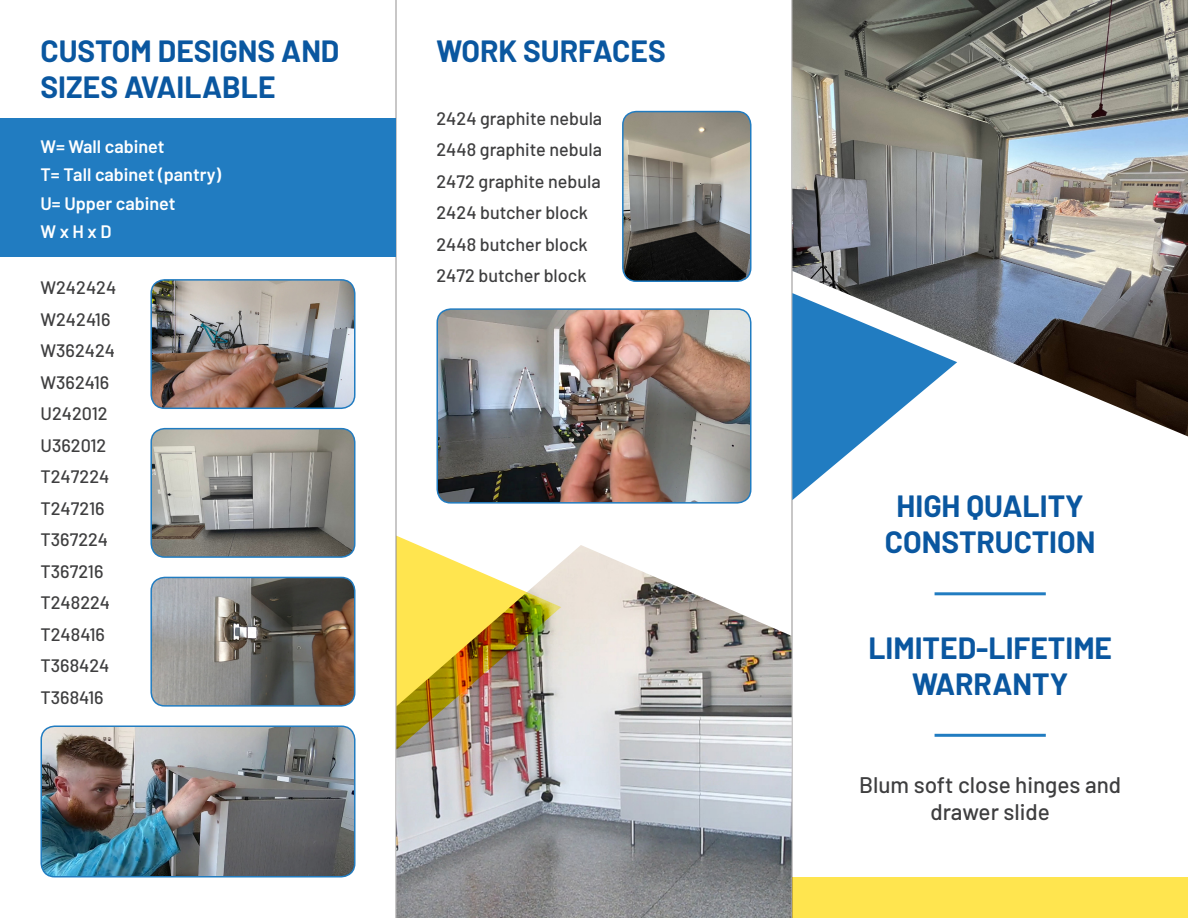
<style>
.page{position:relative;width:1188px;height:918px;background:#fff}
.page>*{position:absolute;margin:0;border:0;box-sizing:border-box;transform-origin:0 0}
.t1{font:700 30px/36px "Barlow";color:#0a57a0;text-align:center}
.t2{font:500 22.5px/27px "Barlow";color:#3e3e3f;text-align:center}
.t3{font:500 18px "Barlow";color:#3e3e3f}
.t4{font:600 18px "Barlow";color:#fff}
</style>
<div class="page">
<hr style="left:396px;top:0;width:1px;height:918px;background:#231f20">
<hr style="left:792px;top:0;width:1px;height:918px;background:#231f20">
<img style="left:153px;top:430px;width:200px;height:125px">
<div style="left:150px;top:428px;width:206px;height:130px;border:2px solid #217cc1;border-radius:14px"></div>
<img style="left:152px;top:577px;width:202px;height:127px">
<div style="left:150px;top:577px;width:206px;height:130px;border:2px solid #217cc1;border-radius:14px"></div>
<img style="left:43px;top:728px;width:310px;height:147px">
<div style="left:40px;top:725px;width:316px;height:153px;border:2px solid #217cc1;border-radius:14px"></div>
<img style="left:153px;top:282px;width:200px;height:125px">
<div style="left:150px;top:279px;width:206px;height:130px;border:2px solid #217cc1;border-radius:14px"></div>
<div style="left:0;top:119px;width:396px;height:138px;background:#217cc1"></div>
<img style="left:439px;top:311px;width:310px;height:190px">
<div style="left:436px;top:308px;width:316px;height:196px;border:2px solid #217cc1;border-radius:14px"></div>
<img style="left:623px;top:113px;width:126px;height:168px">
<div style="left:622px;top:111px;width:130px;height:171px;border:2px solid #217cc1;border-radius:14px"></div>
<img style="left:396px;top:545px;width:396px;height:373px">
<img style="left:396px;top:536px;width:165px;height:214px">
<img style="left:792px;top:0;width:396px;height:436px">
<svg style="left:792px;top:293px;width:165px;height:207px"></svg>
<div style="left:792px;top:878px;width:396px;height:40px;background:#ffe54f"></div>
<hr style="left:935px;top:592px;width:111px;height:3px;background:#217cc1">
<hr style="left:935px;top:734px;width:111px;height:3px;background:#217cc1">
<p class="t1" style="left:40px;top:32px;width:300px;text-align:left">CUSTOM DESIGNS AND<br>SIZES AVAILABLE</p>
<p class="t4" style="left:40px;top:135px;width:125px">W= Wall cabinet</p>
<p class="t4" style="left:40px;top:164px;width:182px">T= Tall cabinet (pantry)</p>
<p class="t4" style="left:40px;top:192px;width:136px">U= Upper cabinet</p>
<p class="t4" style="left:40px;top:221px;width:73px">W x H x D</p>
<p class="t3" style="left:40px;top:276px;width:77px">W242424</p>
<p class="t3" style="left:40px;top:308px;width:72px">W242416</p>
<p class="t3" style="left:40px;top:339px;width:76px">W362424</p>
<p class="t3" style="left:40px;top:371px;width:70px">W362416</p>
<p class="t3" style="left:40px;top:402px;width:69px">U242012</p>
<p class="t3" style="left:40px;top:434px;width:67px">U362012</p>
<p class="t3" style="left:40px;top:465px;width:70px">T247224</p>
<p class="t3" style="left:40px;top:497px;width:66px">T247216</p>
<p class="t3" style="left:40px;top:528px;width:69px">T367224</p>
<p class="t3" style="left:40px;top:560px;width:65px">T367216</p>
<p class="t3" style="left:40px;top:591px;width:71px">T248224</p>
<p class="t3" style="left:40px;top:623px;width:66px">T248416</p>
<p class="t3" style="left:40px;top:654px;width:71px">T368424</p>
<p class="t3" style="left:40px;top:686px;width:65px">T368416</p>
<p class="t1" style="left:436px;top:32px;width:231px">WORK SURFACES</p>
<p class="t3" style="left:436px;top:107px;width:167px">2424 graphite nebula</p>
<p class="t3" style="left:436px;top:138px;width:167px">2448 graphite nebula</p>
<p class="t3" style="left:436px;top:170px;width:166px">2472 graphite nebula</p>
<p class="t3" style="left:436px;top:201px;width:153px">2424 butcher block</p>
<p class="t3" style="left:436px;top:233px;width:153px">2448 butcher block</p>
<p class="t3" style="left:436px;top:264px;width:152px">2472 butcher block</p>
<p class="t1" style="left:885px;top:488px;width:212px">HIGH QUALITY<br>CONSTRUCTION</p>
<p class="t1" style="left:868px;top:630px;width:245px">LIMITED-LIFETIME<br>WARRANTY</p>
<p class="t2" style="left:859px;top:770px;width:264px">Blum soft close hinges and drawer slide</p>
</div>
